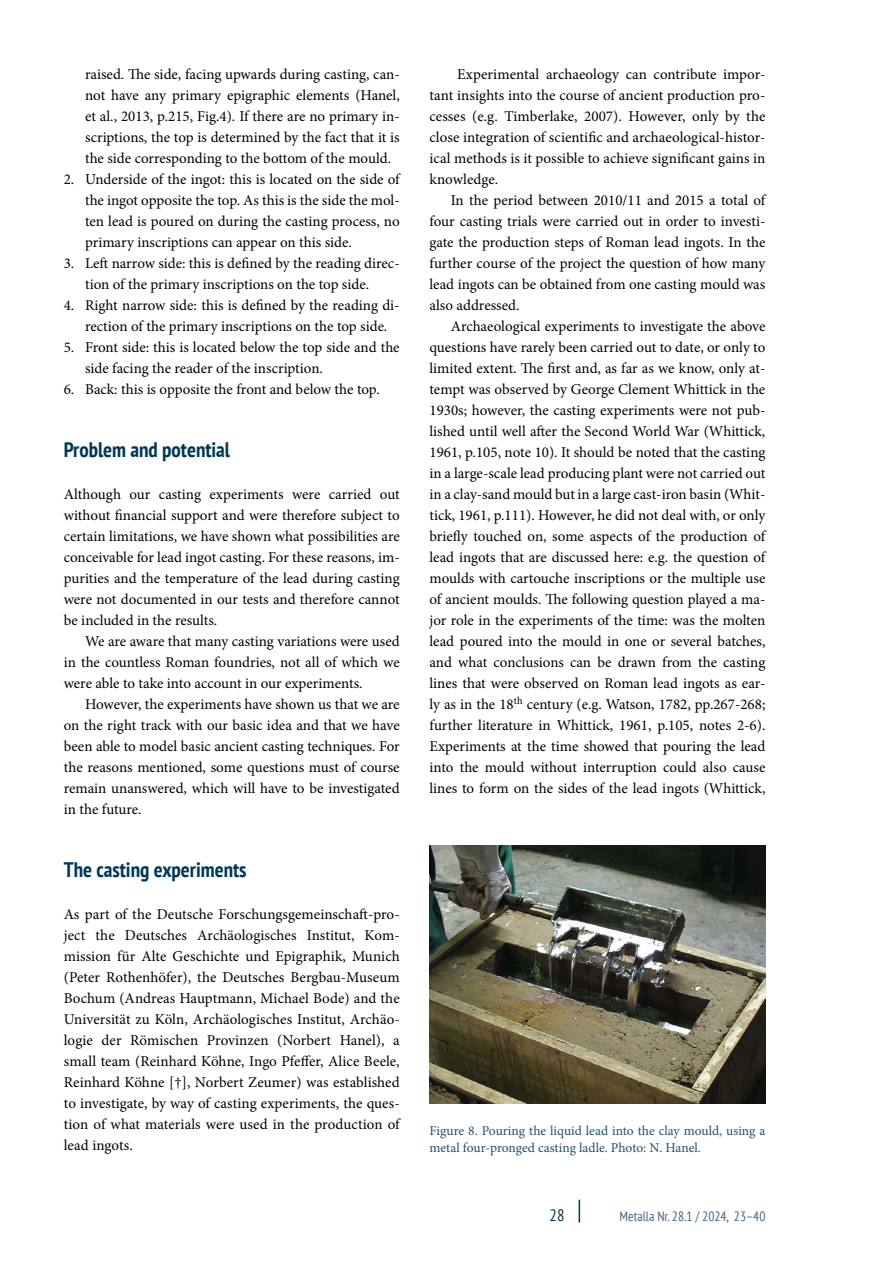
<style>
.page{position:relative;width:893px;height:1263px;background:#fff}
.page>*{position:absolute;margin:0;border:0;box-sizing:border-box;transform-origin:0 0}
.t1{font:700 condensed 21px "PT Sans";color:#003857}
.t2{font:condensed 16.5px "PT Sans";color:#003857}
.t3{font:15px/21px "Minion Pro";color:#000;text-align:justify}
.t4{font:13.5px/16.5px "Minion Pro";color:#254e6d}
.t5{font:condensed 13.5px "PT Sans";color:#476482}
</style>
<div class="page">
<svg style="left:579px;top:1199px;width:1px;height:23px"></svg>
<img style="left:429px;top:845px;width:336px;height:258px">
<p class="t3" style="left:85px;top:64px;width:316px">raised. The side, facing upwards during casting, can&shy;not have any primary epigraphic elements (Hanel, et al., 2013, p.215, Fig.4). If there are no primary in&shy;scriptions, the top is determined by the fact that it is the side corresponding to the bottom of the mould.</p>
<p class="t3" style="left:85px;top:169px;width:316px;text-indent:-21px">2. Underside of the ingot: this is located on the side of the ingot opposite the top. As this is the side the mol&shy;ten lead is poured on during the casting process, no primary inscriptions can appear on this side.</p>
<p class="t3" style="left:85px;top:253px;width:316px;text-indent:-21px">3. Left narrow side: this is defined by the reading direc&shy;tion of the primary inscriptions on the top side.</p>
<p class="t3" style="left:64px;top:295px;width:337px;text-align:center">4. Right narrow side: this is defined by the reading di&shy;rection of the primary inscriptions on the top side.</p>
<p class="t3" style="left:85px;top:337px;width:316px;text-indent:-21px">5. Front side: this is located below the top side and the side facing the reader of the inscription.</p>
<p class="t3" style="left:64px;top:379px;width:318px">6. Back: this is opposite the front and below the top.</p>
<h1 class="t1" style="left:64px;top:436px;width:168px">Problem and potential</h1>
<p class="t3" style="left:64px;top:484px;width:337px">Although our casting experiments were carried out without financial support and were therefore subject to certain limitations, we have shown what possibilities are conceivable for lead ingot casting. For these reasons, im&shy;purities and the temperature of the lead during casting were not documented in our tests and therefore cannot be included in the results.</p>
<p class="t3" style="left:64px;top:631px;width:337px;text-indent:21px">We are aware that many casting variations were used in the countless Roman foundries, not all of which we were able to take into account in our experiments.</p>
<p class="t3" style="left:64px;top:694px;width:337px;text-indent:21px">However, the experiments have shown us that we are on the right track with our basic idea and that we have been able to model basic ancient casting techniques. For the reasons mentioned, some questions must of course remain unanswered, which will have to be investigated in the future.</p>
<h1 class="t1" style="left:64px;top:856px;width:184px">The casting experiments</h1>
<p class="t3" style="left:64px;top:904px;width:337px">As part of the Deutsche Forschungsgemeinschaft-pro&shy;ject the Deutsches Archäologisches Institut, Kom&shy;mission für Alte Geschichte und Epigraphik, Munich (Peter Rothenhöfer), the Deutsches Bergbau-Museum Bochum (Andreas Hauptmann, Michael Bode) and the Universität zu Köln, Archäologisches Institut, Archäo&shy;logie der Römischen Provinzen (Norbert Hanel), a small team (Reinhard Köhne, Ingo Pfeffer, Alice Beele, Reinhard Köhne [†], Norbert Zeumer) was established to investigate, by way of casting experiments, the ques&shy;tion of what materials were used in the production of lead ingots.</p>
<p class="t3" style="left:429px;top:64px;width:337px;text-indent:28px">Experimental archaeology can contribute impor&shy;tant insights into the course of ancient production pro&shy;cesses (e.g. Timberlake, 2007). However, only by the close integration of scientific and archaeological-histor&shy;ical methods is it possible to achieve significant gains in knowledge.</p>
<p class="t3" style="left:429px;top:190px;width:337px;text-indent:21px">In the period between 2010/11 and 2015 a total of four casting trials were carried out in order to investi&shy;gate the production steps of Roman lead ingots. In the further course of the project the question of how many lead ingots can be obtained from one casting mould was also addressed.</p>
<p class="t3" style="left:429px;top:316px;width:337px;text-indent:21px">Archaeological experiments to investigate the above questions have rarely been carried out to date, or only to limited extent. The first and, as far as we know, only at&shy;tempt was observed by George Clement Whittick in the 1930s; however, the casting experiments were not pub&shy;lished until well after the Second World War (Whittick, 1961, p.105, note 10). It should be noted that the casting in a large-scale lead producing plant were not carried out in a clay-sand mould but in a large cast-iron basin (Whit&shy;tick, 1961, p.111). However, he did not deal with, or only briefly touched on, some aspects of the production of lead ingots that are discussed here: e.g. the question of moulds with cartouche inscriptions or the multiple use of ancient moulds. The following question played a ma&shy;jor role in the experiments of the time: was the molten lead poured into the mould in one or several batches, and what conclusions can be drawn from the casting lines that were observed on Roman lead ingots as ear&shy;ly as in the 18<sup>th</sup> century (e.g. Watson, 1782, pp.267-268; further literature in Whittick, 1961, p.105, notes 2-6).<br>Experiments at the time showed that pouring the lead into the mould without interruption could also cause lines to form on the sides of the lead ingots (Whittick,</p>
<p class="t4" style="left:429px;top:1122px;width:337px">Figure 8. Pouring the liquid lead into the clay mould, using a metal four-pronged casting ladle. Photo: N. Hanel.</p>
<p class="t2" style="left:550px;top:1204px;width:16px">28</p>
<p class="t5" style="left:619px;top:1207px;width:147px">Metalla Nr. 28.1 / 2024, 23–40</p>
</div>
